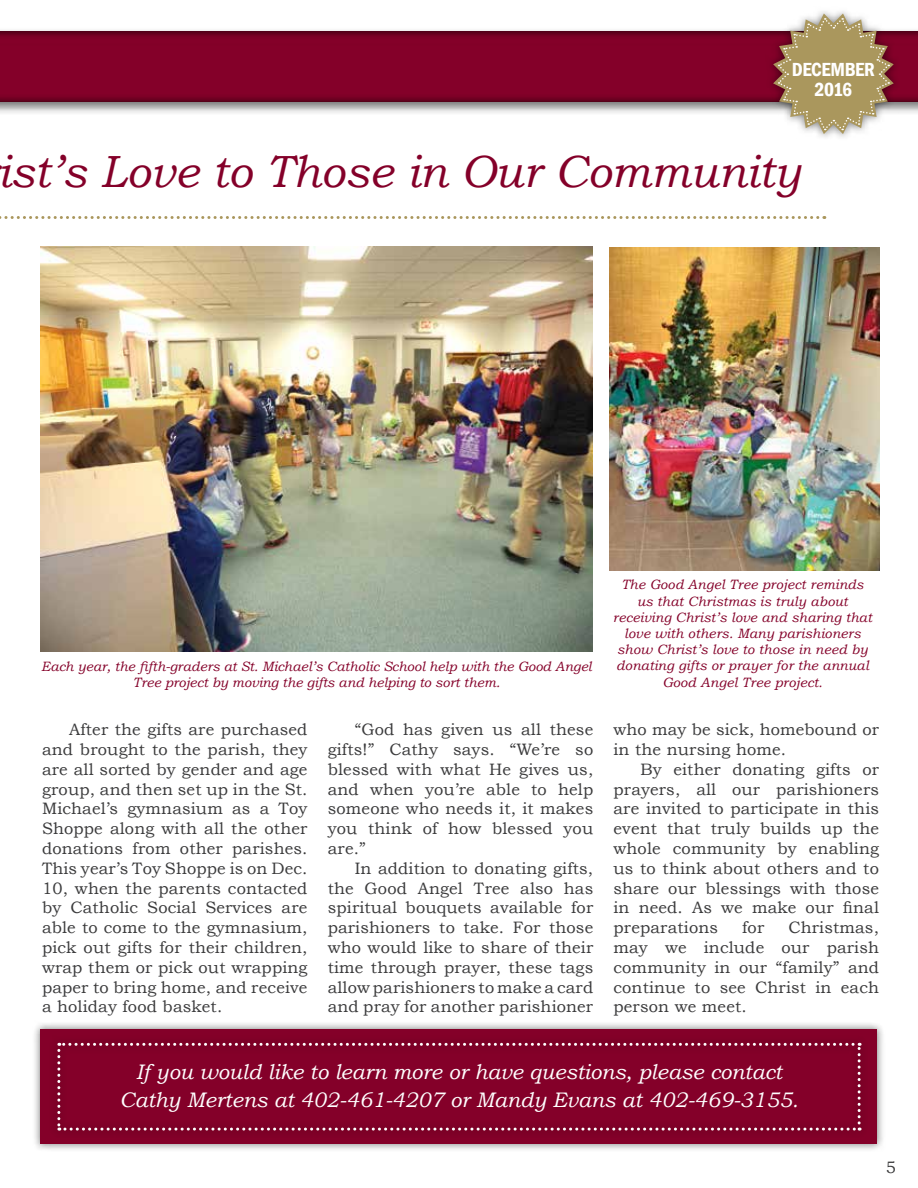
<style>
.page{position:relative;width:918px;height:1188px;background:#fff}
.page>*{position:absolute;margin:0;border:0;box-sizing:border-box;transform-origin:0 0}
.t1{font:italic 45px "Bookman Old Style";color:#840029}
.t2{font:italic 21px/28.5px "Bookman Old Style";color:#fff;text-align:center}
.t3{font:600 condensed 19.5px/19.5px "Franklin Gothic";letter-spacing:-.02em;color:#fff;text-align:center}
.t4{font:16.5px/19.8px "Bookman Old Style";letter-spacing:.01em;color:#3b3b3c;text-align:justify}
.t5{font:italic 13.5px/16.2px "Bookman Old Style";letter-spacing:.01em;color:#840029;text-align:center}
</style>
<div class="page">
<div style="left:0;top:28px;width:918px;height:87px;background:#000;opacity:.51"></div>
<svg style="left:0;top:31px;width:918px;height:73px;background:#7f0329"></svg>
<div style="left:765px;top:6px;width:136px;height:135px;background:#000;opacity:.51"></div>
<svg style="left:773px;top:14px;width:121px;height:120px"></svg>
<svg style="left:0;top:216px;width:818px;height:3px"></svg>
<div style="left:32px;top:1021px;width:854px;height:131px;background:#000;opacity:.51"></div>
<div style="left:40px;top:1029px;width:838px;height:115px;background:#840029"></div>
<div style="left:50px;top:1035px;width:818px;height:103px;background:#7f0027"></div>
<svg style="left:57px;top:1043px;width:804px;height:88px"></svg>
<img style="left:610px;top:247px;width:270px;height:323px">
<img style="left:40px;top:246px;width:552px;height:405px">
<p class="t3" style="left:792px;top:60px;width:84px">DECEMBER<br>2016</p>
<h1 class="t1" style="left:-2px;top:146px;width:805px">ist’s Love to Those in Our Community</h1>
<p class="t5" style="left:41px;top:658px;width:552px">Each year, the fifth-graders at St. Michael’s Catholic School help with the Good Angel<br>Tree project by moving the gifts and helping to sort them.</p>
<p class="t4" style="left:42px;top:720px;width:267px;text-indent:27px">After the gifts are purchased and brought to the parish, they are all sorted by gender and age group, and then set up in the St.<br>Michael’s gymnasium as a Toy Shoppe along with all the other donations from other parishes.<br>This year’s Toy Shoppe is on Dec.<br>10, when the parents contacted by Catholic Social Services are able to come to the gymnasium, pick out gifts for their children, wrap them or pick out wrapping paper to bring home, and receive a holiday food basket.</p>
<p class="t4" style="left:328px;top:720px;width:267px;text-indent:27px">“God has given us all these gifts!” Cathy says. “We’re so blessed with what He gives us, and when you’re able to help someone who needs it, it makes you think of how blessed you are.”</p>
<p class="t4" style="left:328px;top:858px;width:267px;text-indent:27px">In addition to donating gifts, the Good Angel Tree also has spiritual bouquets available for parishioners to take. For those who would like to share of their time through prayer, these tags allow parishioners to make a card and pray for another parishioner</p>
<p class="t5" style="left:613px;top:577px;width:261px">The Good Angel Tree project reminds us that Christmas is truly about receiving Christ’s love and sharing that love with others. Many parishioners show Christ’s love to those in need by donating gifts or prayer for the annual Good Angel Tree project.</p>
<p class="t4" style="left:614px;top:720px;width:267px">who may be sick, homebound or in the nursing home.</p>
<p class="t4" style="left:614px;top:759px;width:267px;text-indent:27px">By either donating gifts or prayers, all our parishioners are invited to participate in this event that truly builds up the whole community by enabling us to think about others and to share our blessings with those in need. As we make our final preparations</p>
<p class="t4" style="left:614px;top:918px;width:267px;text-indent:175px">Christmas, may we include our parish community in our “family” and continue to see Christ in each person we meet.</p>
<p class="t4" style="left:742px;top:918px;width:24px">for</p>
<p class="t2" style="left:120px;top:1057px;width:680px">If you would like to learn more or have questions, please contact<br>Cathy Mertens at 402-461-4207 or Mandy Evans at 402-469-3155.</p>
<p class="t4" style="left:886px;top:1157px;width:12px">5</p>
</div>
